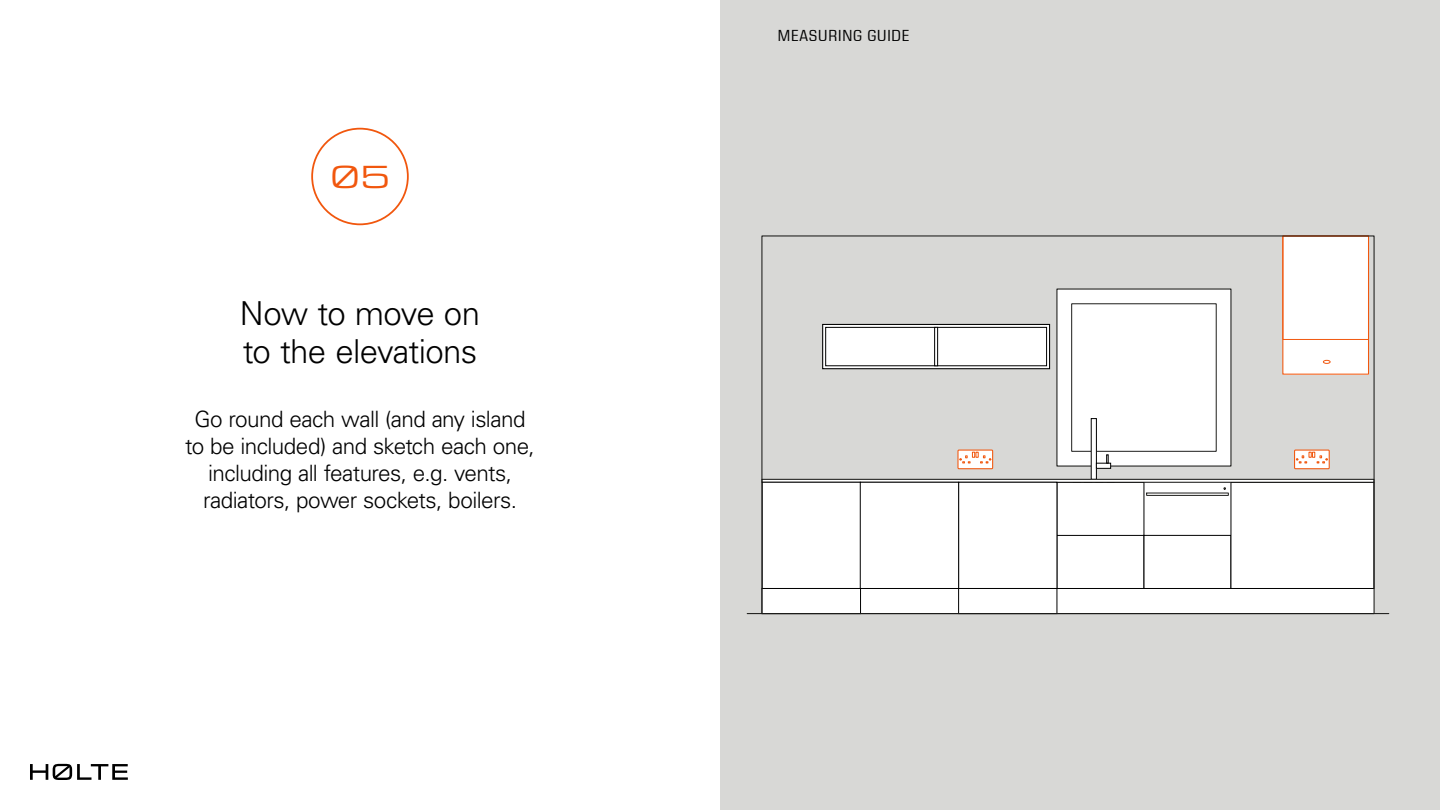
<style>
.page{position:relative;width:1440px;height:810px;background:#fff}
.page>*{position:absolute;margin:0;border:0;box-sizing:border-box;transform-origin:0 0}
.t1{font:300 33px/37.5px "Univers LT Std";letter-spacing:-.02em;color:#000}
.t2{font:33px "Stocc Eurostile Next Extended";color:#f1570e}
.t3{font:300 22.5px/27px "Univers LT Std";letter-spacing:-.025em;color:#000;text-align:center}
.t4{font:16.5px "Stocc Eurostile Next Narrow";letter-spacing:.05em;color:#000}
</style>
<div class="page">
<div style="left:720px;top:0;width:720px;height:810px;background:#d8d8d6"></div>
<svg style="left:824px;top:326px;width:224px;height:41px"></svg>
<div style="left:822px;top:324px;width:228px;height:45px;border:1px solid #000"></div>
<div style="left:762px;top:480px;width:612px;height:134px;background:#fff"></div>
<div style="left:1057px;top:535px;width:87px;height:54px;border:1px solid #000"></div>
<div style="left:1057px;top:482px;width:87px;height:54px;border:1px solid #000"></div>
<div style="left:1091px;top:419px;width:5px;height:60px;background:#fff"></div>
<div style="left:1091px;top:418px;width:6px;height:62px;border:1px solid #000"></div>
<div style="left:1096px;top:463px;width:15px;height:6px;border:1px solid #000"></div>
<svg style="left:1146px;top:488px;width:83px;height:8px"></svg>
<div style="left:1144px;top:535px;width:87px;height:54px;border:1px solid #000"></div>
<div style="left:1231px;top:482px;width:143px;height:107px;border:1px solid #000"></div>
<svg style="left:1056px;top:288px;width:176px;height:179px;background:#f3f3f3"></svg>
<div style="left:1295px;top:450px;width:34px;height:19px;background:#fff"></div>
<div style="left:1294px;top:450px;width:36px;height:19px;border:1px solid #f1570e"></div>
<svg style="left:1296px;top:452px;width:32px;height:11px"></svg>
<div style="left:958px;top:450px;width:35px;height:19px;background:#fff"></div>
<div style="left:957px;top:450px;width:36px;height:19px;border:1px solid #f1570e"></div>
<svg style="left:960px;top:452px;width:31px;height:11px"></svg>
<div style="left:1283px;top:236px;width:86px;height:138px;background:#fff"></div>
<div style="left:1282px;top:235px;width:87px;height:140px;border:1px solid #f1570e"></div>
<div style="left:1283px;top:236px;width:86px;height:104px;border:1px solid #f1570e"></div>
<svg style="left:1323px;top:360px;width:7px;height:4px"></svg>
<div style="left:826px;top:327px;width:221px;height:39px;background:#fff"></div>
<div style="left:825px;top:327px;width:222px;height:39px;border:1px solid #000"></div>
<div style="left:934px;top:327px;width:4px;height:39px;border:1px solid #000"></div>
<div style="left:761px;top:479px;width:614px;height:4px;border:1px solid #1d1d1b"></div>
<div style="left:958px;top:482px;width:99px;height:107px;border:1px solid #000"></div>
<div style="left:762px;top:482px;width:99px;height:107px;border:1px solid #000"></div>
<div style="left:958px;top:588px;width:99px;height:26px;border:1px solid #000"></div>
<div style="left:860px;top:482px;width:99px;height:107px;border:1px solid #000"></div>
<div style="left:762px;top:588px;width:99px;height:26px;border:1px solid #000"></div>
<hr style="left:747px;top:613px;width:642px;height:1px;background:#1d1d1b">
<svg style="left:30px;top:764px;width:98px;height:16px"></svg>
<div style="left:311px;top:128px;width:98px;height:97px;border:2px solid #f1570e;border-radius:50%"></div>
<h1 class="t2" style="left:331px;top:159px;width:60px">05</h1>
<h1 class="t1" style="left:240px;top:295px;width:242px">Now to move on to the elevations</h1>
<p class="t3" style="left:185px;top:406px;width:351px">Go round each wall (and any island to be included) and sketch each one, including all features, e.g. vents, radiators, power sockets, boilers.</p>
<p class="t4" style="left:778px;top:27px;width:133px">MEASURING GUIDE</p>
</div>
